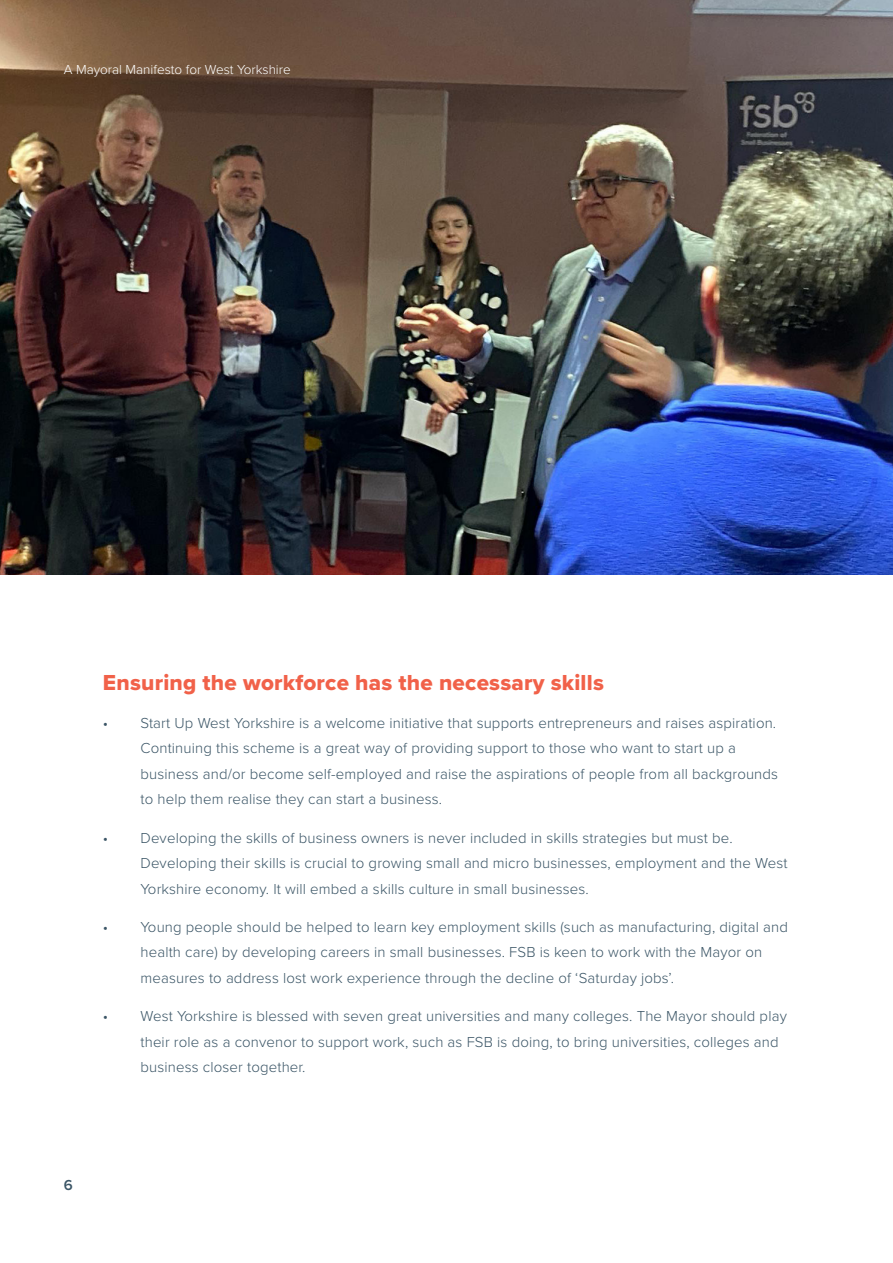
<style>
.page{position:relative;width:893px;height:1263px;background:#fff}
.page>*{position:absolute;margin:0;border:0;box-sizing:border-box;transform-origin:0 0}
.t1{font:22.5px "Proxima Nova Extrabld";letter-spacing:.01em;color:#f16149}
.t2{font:300 15px/25.5px "Proxima Nova";letter-spacing:.01em;color:#3b5566}
.t3{font:600 15px "Proxima Nova";color:#3b5566}
.t4{font:300 13.5px "Proxima Nova";color:#fff}
</style>
<div class="page">
<img style="left:0;top:0;width:893px;height:574px">
<p class="t4" style="left:64px;top:60px;width:229px">A Mayoral Manifesto for West Yorkshire</p>
<p class="t1" style="left:103px;top:665px;width:502px">Ensuring the workforce has the necessary skills</p>
<p class="t2" style="left:140px;top:709px;width:639px;text-indent:-38px">• Start Up West Yorkshire is a welcome initiative that supports entrepreneurs and raises aspiration.<br>Continuing this scheme is a great way of providing support to those who want to start up a business and/or become self-employed and raise the aspirations of people from all backgrounds to help them realise they can start a business.</p>
<p class="t2" style="left:140px;top:824px;width:649px;text-indent:-38px">• Developing the skills of business owners is never included in skills strategies but must be.<br>Developing their skills is crucial to growing small and micro businesses, employment and the West<br>Yorkshire economy. It will embed a skills culture in small businesses.</p>
<p class="t2" style="left:140px;top:913px;width:649px;text-indent:-38px">• Young people should be helped to learn key employment skills (such as manufacturing, digital and health care) by developing careers in small businesses. FSB is keen to work with the Mayor on measures to address lost work experience through the decline of ‘Saturday jobs’.</p>
<p class="t2" style="left:140px;top:1003px;width:648px;text-indent:-38px">• West Yorkshire is blessed with seven great universities and many colleges. The Mayor should play their role as a convenor to support work, such as FSB is doing, to bring universities, colleges and business closer together.</p>
<p class="t3" style="left:64px;top:1173px;width:11px">6</p>
</div>
